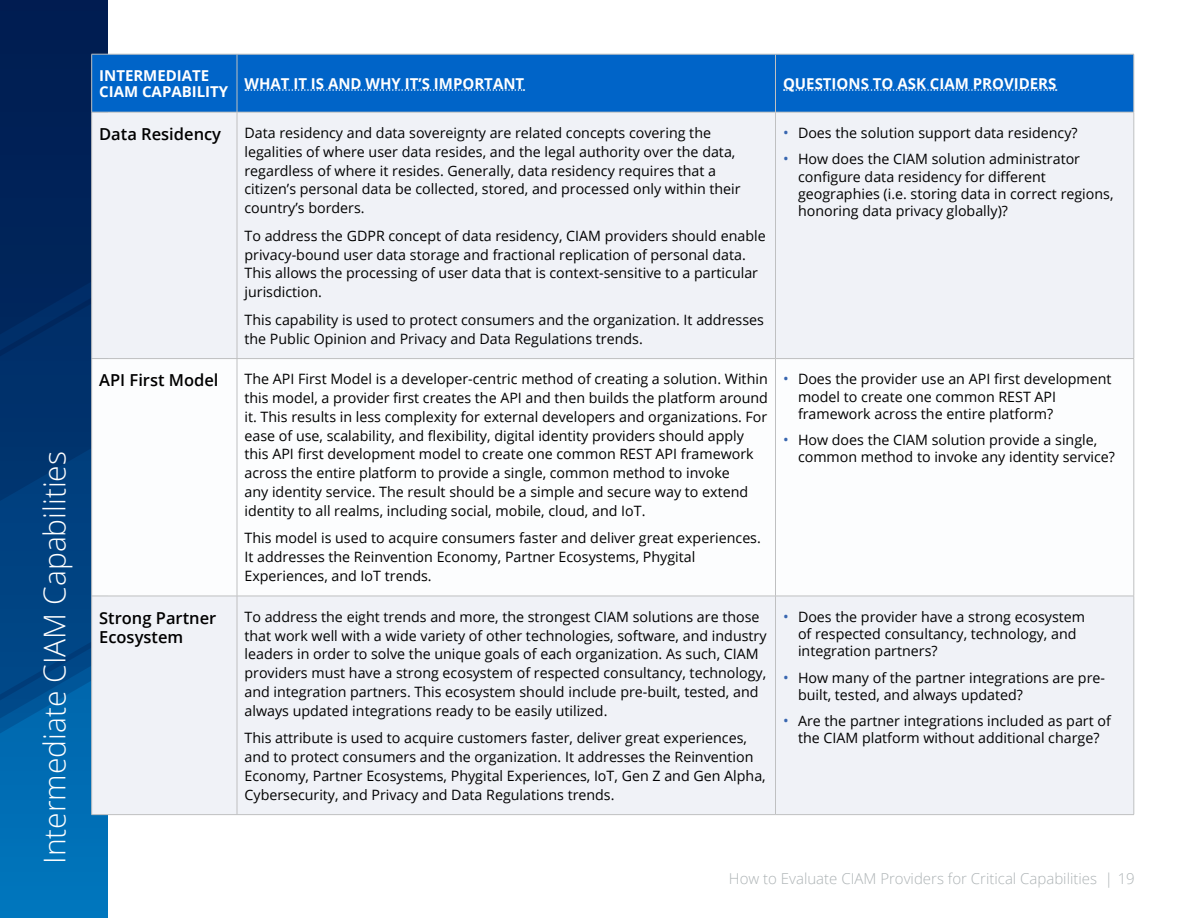
<style>
.page{position:relative;width:1188px;height:918px;background:#fff}
.page>*{position:absolute;margin:0;border:0;box-sizing:border-box;transform-origin:0 0}
.t1{font:300 30px "Open Sans";color:#fff}
.t2{font:600 16.5px/19.5px "Open Sans";color:#000}
.t3{font:700 15px/16.5px "Open Sans";color:#fff}
.t4{font:300 15px "Open Sans";color:#adb3b5}
.t5{font:14.25px/18.8px "Open Sans";color:#000}
.s1{font-size:15px;color:#3866b0}
</style>
<div class="page">
<div style="left:0;top:0;width:108px;height:918px;background:#006fb6"></div>
<svg style="left:0;top:501px;width:91px;height:217px;fill:#004382"></svg>
<svg style="left:0;top:356px;width:92px;height:145px;fill:#00326c"></svg>
<svg style="left:0;top:632px;width:91px;height:68px"></svg>
<svg style="left:0;top:0;width:108px;height:356px"></svg>
<div style="left:92px;top:55px;width:1042px;height:57px;background:#0064c8"></div>
<div style="left:92px;top:113px;width:1042px;height:701px;background:#f0f2f7"></div>
<svg style="left:92px;top:359px;width:1042px;height:237px"></svg>
<hr style="left:92px;top:54px;width:145px;height:1px;background:#bfc0c1">
<hr style="left:91px;top:54px;width:1px;height:58px;background:#bfc0c1">
<hr style="left:237px;top:54px;width:539px;height:1px;background:#bfc0c1">
<hr style="left:237px;top:54px;width:1px;height:58px;background:#bfc0c1">
<hr style="left:776px;top:54px;width:358px;height:1px;background:#bfc0c1">
<hr style="left:775px;top:54px;width:1px;height:58px;background:#bfc0c1">
<hr style="left:1134px;top:54px;width:1px;height:58px;background:#bfc0c1">
<hr style="left:91px;top:112px;width:1px;height:246px;background:#bfc0c1">
<hr style="left:237px;top:112px;width:1px;height:246px;background:#bfc0c1">
<hr style="left:775px;top:112px;width:1px;height:246px;background:#bfc0c1">
<hr style="left:1134px;top:112px;width:1px;height:246px;background:#bfc0c1">
<hr style="left:92px;top:358px;width:145px;height:1px;background:#bfc0c1">
<hr style="left:91px;top:359px;width:1px;height:237px;background:#bfc0c1">
<hr style="left:237px;top:358px;width:539px;height:1px;background:#bfc0c1">
<hr style="left:237px;top:359px;width:1px;height:237px;background:#bfc0c1">
<hr style="left:776px;top:358px;width:358px;height:1px;background:#bfc0c1">
<hr style="left:775px;top:359px;width:1px;height:237px;background:#bfc0c1">
<hr style="left:1134px;top:359px;width:1px;height:237px;background:#bfc0c1">
<hr style="left:92px;top:596px;width:145px;height:1px;background:#bfc0c1">
<hr style="left:91px;top:596px;width:1px;height:218px;background:#bfc0c1">
<hr style="left:237px;top:596px;width:539px;height:1px;background:#bfc0c1">
<hr style="left:237px;top:596px;width:1px;height:218px;background:#bfc0c1">
<hr style="left:776px;top:596px;width:358px;height:1px;background:#bfc0c1">
<hr style="left:775px;top:596px;width:1px;height:218px;background:#bfc0c1">
<hr style="left:1134px;top:596px;width:1px;height:218px;background:#bfc0c1">
<hr style="left:92px;top:814px;width:145px;height:1px;background:#bfc0c1">
<hr style="left:237px;top:814px;width:539px;height:1px;background:#bfc0c1">
<hr style="left:776px;top:814px;width:358px;height:1px;background:#bfc0c1">
<hr style="left:92px;top:112px;width:145px;height:1px;background:#bfc0c1">
<hr style="left:237px;top:112px;width:539px;height:1px;background:#bfc0c1">
<hr style="left:776px;top:112px;width:358px;height:1px;background:#bfc0c1">
<svg style="left:245px;top:89px;width:279px;height:2px"></svg>
<svg style="left:784px;top:89px;width:273px;height:2px"></svg>
<h1 class="t1" style="left:34px;top:864px;width:414px;rotate:-90deg">Intermediate CIAM Capabilities</h1>
<p class="t3" style="left:99px;top:67px;width:131px">INTERMEDIATE<br>CIAM CAPABILITY</p>
<p class="t3" style="left:244px;top:75px;width:281px">WHAT IT IS AND WHY IT’S IMPORTANT</p>
<p class="t3" style="left:783px;top:75px;width:275px">QUESTIONS TO ASK CIAM PROVIDERS</p>
<p class="t2" style="left:99px;top:124px;width:123px">Data Residency</p>
<p class="t5" style="left:244px;top:123px;width:498px">Data residency and data sovereignty are related concepts covering the legalities of where user data resides, and the legal authority over the data, regardless of where it resides. Generally, data residency requires that a citizen’s personal data be collected, stored, and processed only within their country’s borders.</p>
<p class="t5" style="left:244px;top:226px;width:523px">To address the GDPR concept of data residency, CIAM providers should enable privacy-bound user data storage and fractional replication of personal data.<br>This allows the processing of user data that is context-sensitive to a particular jurisdiction.</p>
<p class="t5" style="left:244px;top:310px;width:521px">This capability is used to protect consumers and the organization. It addresses the Public Opinion and Privacy and Data Regulations trends.</p>
<p class="t5" style="left:783px;top:123px;width:296px"><span class="s1">•</span> Does the solution support data residency?</p>
<p class="t5" style="left:798px;top:150px;width:317px;line-height:17.2px;text-indent:-15px"><span class="s1">•</span> How does the CIAM solution administrator configure data residency for different geographies (i.e. storing data in correct regions, honoring data privacy globally)?</p>
<p class="t2" style="left:99px;top:370px;width:121px">API First Model</p>
<p class="t5" style="left:244px;top:370px;width:525px">The API First Model is a developer-centric method of creating a solution. Within this model, a provider first creates the API and then builds the platform around it. This results in less complexity for external developers and organizations. For ease of use, scalability, and flexibility, digital identity providers should apply this API first development model to create one common REST API framework across the entire platform to provide a single, common method to invoke<br>any identity service. The result should be a simple and secure way to extend identity to all realms, including social, mobile, cloud, and IoT.</p>
<p class="t5" style="left:244px;top:529px;width:518px">This model is used to acquire consumers faster and deliver great experiences.<br>It addresses the Reinvention Economy, Partner Ecosystems, Phygital<br>Experiences, and IoT trends.</p>
<p class="t2" style="left:99px;top:608px;width:119px">Strong Partner<br>Ecosystem</p>
<p class="t5" style="left:244px;top:607px;width:524px">To address the eight trends and more, the strongest CIAM solutions are those that work well with a wide variety of other technologies, software, and industry leaders in order to solve the unique goals of each organization. As such, CIAM providers must have a strong ecosystem of respected consultancy, technology, and integration partners. This ecosystem should include pre-built, tested, and always updated integrations ready to be easily utilized.</p>
<p class="t5" style="left:244px;top:728px;width:523px">This attribute is used to acquire customers faster, deliver great experiences, and to protect consumers and the organization. It addresses the Reinvention Economy, Partner Ecosystems, Phygital Experiences, IoT, Gen Z and Gen Alpha, Cybersecurity, and Privacy and Data Regulations trends.</p>
<p class="t5" style="left:798px;top:370px;width:315px;line-height:17.2px;text-indent:-15px"><span class="s1">•</span> Does the provider use an API first development model to create one common REST API framework across the entire platform?</p>
<p class="t5" style="left:798px;top:431px;width:319px;line-height:17.2px;text-indent:-15px"><span class="s1">•</span> How does the CIAM solution provide a single, common method to invoke any identity service?</p>
<p class="t5" style="left:798px;top:608px;width:289px;line-height:17.2px;text-indent:-15px"><span class="s1">•</span> Does the provider have a strong ecosystem of respected consultancy, technology, and integration partners?</p>
<p class="t5" style="left:798px;top:668px;width:309px;line-height:17.2px;text-indent:-15px"><span class="s1">•</span> How many of the partner integrations are pre&shy;built, tested, and always updated?</p>
<p class="t5" style="left:783px;top:712px;width:329px;line-height:17.2px;text-align:center"><span class="s1">•</span> Are the partner integrations included as part of the CIAM platform without additional charge?</p>
<p class="t4" style="left:729px;top:869px;width:407px">How to Evaluate CIAM Providers for Critical Capabilities | 19</p>
</div>
